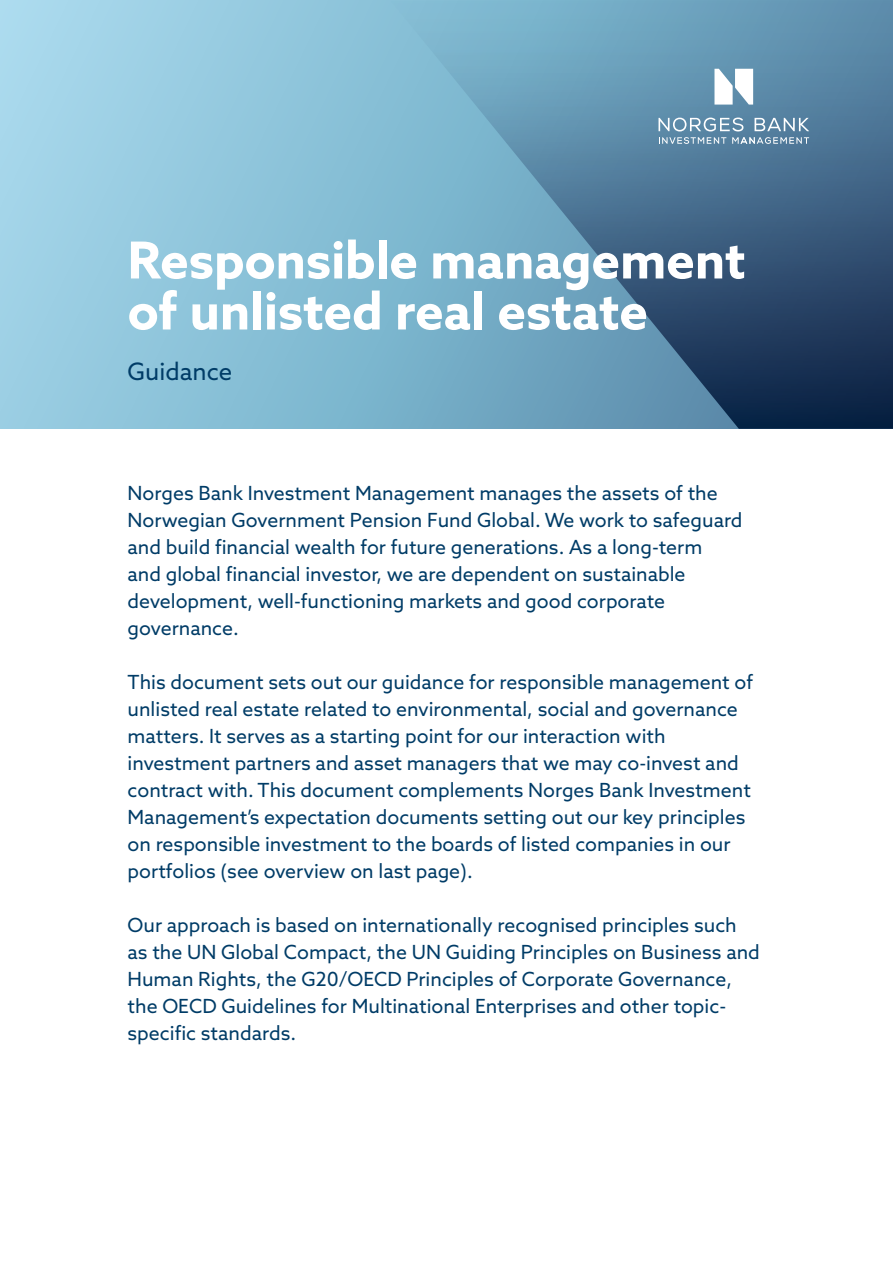
<style>
.page{position:relative;width:893px;height:1263px;background:#fff}
.page>*{position:absolute;margin:0;border:0;box-sizing:border-box;transform-origin:0 0}
.t1{font:700 51px/51px "Azo Sans";letter-spacing:-.005em;color:#fff}
.t2{font:24px "Azo Sans";color:#003c67}
.t3{font:19.5px/27px "Azo Sans";color:#003c67}
</style>
<div class="page">
<svg style="left:0;top:0;width:378px;height:429px;background:#92c8dd"></svg>
<svg style="left:378px;top:0;width:515px;height:429px;background:#5987a4"></svg>
<svg style="left:714px;top:69px;width:39px;height:36px"></svg>
<svg style="left:658px;top:118px;width:85px;height:13px"></svg>
<svg style="left:754px;top:118px;width:55px;height:13px"></svg>
<svg style="left:732px;top:137px;width:77px;height:7px"></svg>
<svg style="left:659px;top:137px;width:67px;height:7px"></svg>
<h1 class="t1" style="left:128px;top:234px;width:619px">Responsible management of unlisted real estate</h1>
<p class="t2" style="left:128px;top:356px;width:106px">Guidance</p>
<p class="t3" style="left:128px;top:479px;width:616px">Norges Bank Investment Management manages the assets of the Norwegian Government Pension Fund Global. We work to safeguard and build financial wealth for future generations. As a long-term<br>and global financial investor, we are dependent on sustainable development, well-functioning markets and good corporate governance.</p>
<p class="t3" style="left:128px;top:668px;width:627px">This document sets out our guidance for responsible management of unlisted real estate related to environmental, social and governance matters. It serves as a starting point for our interaction with investment partners and asset managers that we may co-invest and contract with. This document complements Norges Bank Investment Management’s expectation documents setting out our key principles on responsible investment to the boards of listed companies in our portfolios (see overview on last page).</p>
<p class="t3" style="left:128px;top:912px;width:634px">Our approach is based on internationally recognised principles such as the UN Global Compact, the UN Guiding Principles on Business and Human Rights, the G20/OECD Principles of Corporate Governance, the OECD Guidelines for Multinational Enterprises and other topic&shy;specific standards.</p>
</div>
